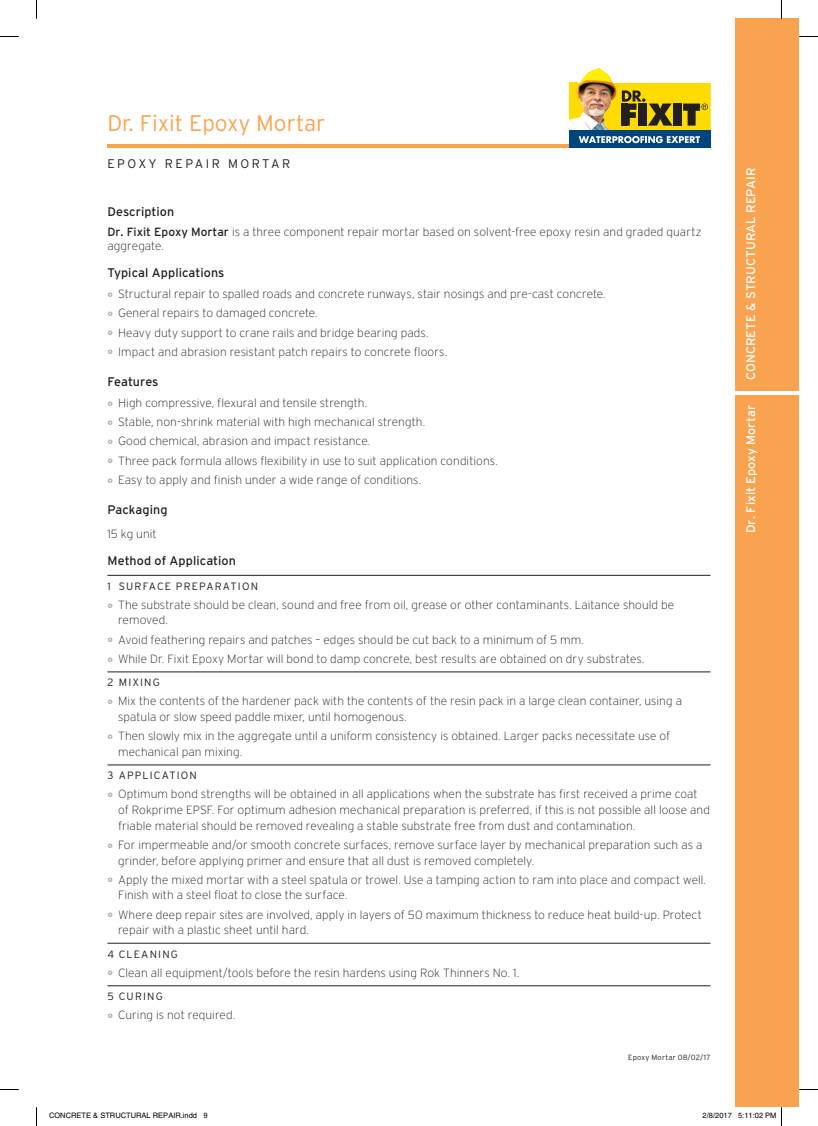
<style>
.page{position:relative;width:818px;height:1126px;background:#fff}
.page>*{position:absolute;margin:0;border:0;box-sizing:border-box;transform-origin:0 0}
.PRODUCT_NAME{font:300 22.5px "Interstate Plus";color:#f9a350}
.heading_paragragh{font:12.5px "Interstate Plus";letter-spacing:.005em;color:#231f20}
.vertcial_product__RE{font:12.5px "Interstate Plus";color:#fff}
.GENERIC_NAME{font:300 12.5px "Interstate Plus";letter-spacing:.2em;color:#231f20}
.t1{font:200 11.88px/15.6px "Interstate";letter-spacing:.005em;color:#231f20}
.RULE_ABOBE{font:300 10.62px "Interstate Plus";letter-spacing:.115em;color:#231f20}
.t2{font:7.5px "Helvetica";color:#000}
.FOOTER_CODE{font:300 7.5px "Interstate Plus";letter-spacing:.03em;color:#231f20}
.s1{font-family:"Interstate Plus";font-weight:400}
</style>
<div class="page">
<div style="left:734px;top:19px;width:64px;height:1088px;background:#f9a350"></div>
<hr style="left:107px;top:144px;width:603px;height:4px;background:#f9a350">
<div style="left:569px;top:130px;width:141px;height:18px;background:#01457f"></div>
<svg style="left:569px;top:68px;width:141px;height:62px"></svg>
<svg style="left:578px;top:136px;width:121px;height:7px"></svg>
<hr style="left:734px;top:391px;width:64px;height:3px;background:#fff">
<hr style="left:107px;top:575px;width:603px;height:1px;background:#231f20">
<hr style="left:107px;top:671px;width:603px;height:1px;background:#231f20">
<hr style="left:107px;top:764px;width:603px;height:1px;background:#231f20">
<hr style="left:107px;top:942px;width:603px;height:1px;background:#231f20">
<hr style="left:107px;top:985px;width:603px;height:1px;background:#231f20">
<svg style="left:0;top:36px;width:19px;height:1px"></svg>
<svg style="left:798px;top:36px;width:19px;height:1px"></svg>
<svg style="left:0;top:1089px;width:19px;height:1px"></svg>
<svg style="left:798px;top:1088px;width:19px;height:2px"></svg>
<svg style="left:36px;top:0;width:1px;height:19px"></svg>
<svg style="left:36px;top:1107px;width:1px;height:18px"></svg>
<p class="PRODUCT_NAME" style="left:107px;top:111px;width:219px">Dr. Fixit Epoxy Mortar</p>
<p class="GENERIC_NAME" style="left:107px;top:156px;width:184px">EPOXY REPAIR MORTAR</p>
<p class="heading_paragragh" style="left:107px;top:205px;width:68px">Description</p>
<p class="t1" style="left:107px;top:225px;width:595px;line-height:14.2px"><span class="s1">Dr. Fixit Epoxy Mortar</span> is a three component repair mortar based on solvent-free epoxy resin and graded quartz aggregate.</p>
<p class="heading_paragragh" style="left:107px;top:266px;width:118px">Typical Applications</p>
<p class="t1" style="left:118px;top:286px;width:489px">Structural repair to spalled roads and concrete runways, stair nosings and pre-cast concrete.</p>
<p class="t1" style="left:118px;top:305px;width:201px">General repairs to damaged concrete.</p>
<p class="t1" style="left:118px;top:324px;width:312px">Heavy duty support to crane rails and bridge bearing pads.</p>
<p class="t1" style="left:118px;top:344px;width:330px">Impact and abrasion resistant patch repairs to concrete floors.</p>
<p class="heading_paragragh" style="left:107px;top:375px;width:52px">Features</p>
<p class="t1" style="left:118px;top:395px;width:251px">High compressive, flexural and tensile strength.</p>
<p class="t1" style="left:118px;top:414px;width:308px">Stable, non-shrink material with high mechanical strength.</p>
<p class="t1" style="left:118px;top:433px;width:253px">Good chemical, abrasion and impact resistance.</p>
<p class="t1" style="left:118px;top:452px;width:381px">Three pack formula allows flexibility in use to suit application conditions.</p>
<p class="t1" style="left:118px;top:472px;width:304px">Easy to apply and finish under a wide range of conditions.</p>
<p class="heading_paragragh" style="left:107px;top:503px;width:61px">Packaging</p>
<p class="t1" style="left:107px;top:525px;width:51px">15 kg unit</p>
<p class="heading_paragragh" style="left:107px;top:553px;width:130px">Method of Application</p>
<p class="RULE_ABOBE" style="left:107px;top:580px;width:152px">1 SURFACE PREPARATION</p>
<p class="t1" style="left:118px;top:597px;width:557px">The substrate should be clean, sound and free from oil, grease or other contaminants. Laitance should be removed.</p>
<p class="t1" style="left:118px;top:631px;width:467px">Avoid feathering repairs and patches – edges should be cut back to a minimum of 5 mm.</p>
<p class="t1" style="left:118px;top:650px;width:527px">While Dr. Fixit Epoxy Mortar will bond to damp concrete, best results are obtained on dry substrates.</p>
<p class="RULE_ABOBE" style="left:107px;top:676px;width:54px">2 MIXING</p>
<p class="t1" style="left:118px;top:693px;width:565px">Mix the contents of the hardener pack with the contents of the resin pack in a large clean container, using a spatula or slow speed paddle mixer, until homogenous.</p>
<p class="t1" style="left:118px;top:728px;width:553px">Then slowly mix in the aggregate until a uniform consistency is obtained. Larger packs necessitate use of mechanical pan mixing.</p>
<p class="RULE_ABOBE" style="left:107px;top:769px;width:91px">3 APPLICATION</p>
<p class="t1" style="left:118px;top:786px;width:593px">Optimum bond strengths will be obtained in all applications when the substrate has first received a prime coat of Rokprime EPSF. For optimum adhesion mechanical preparation is preferred, if this is not possible all loose and friable material should be removed revealing a stable substrate free from dust and contamination.</p>
<p class="t1" style="left:118px;top:836px;width:585px">For impermeable and/or smooth concrete surfaces, remove surface layer by mechanical preparation such as a grinder, before applying primer and ensure that all dust is removed completely.</p>
<p class="t1" style="left:118px;top:871px;width:589px">Apply the mixed mortar with a steel spatula or trowel. Use a tamping action to ram into place and compact well.<br>Finish with a steel float to close the surface.</p>
<p class="t1" style="left:118px;top:906px;width:585px">Where deep repair sites are involved, apply in layers of 50 maximum thickness to reduce heat build-up. Protect repair with a plastic sheet until hard.</p>
<p class="RULE_ABOBE" style="left:107px;top:947px;width:72px">4 CLEANING</p>
<p class="t1" style="left:118px;top:964px;width:402px">Clean all equipment/tools before the resin hardens using Rok Thinners No. 1.</p>
<p class="RULE_ABOBE" style="left:107px;top:990px;width:57px">5 CURING</p>
<p class="t1" style="left:118px;top:1007px;width:119px">Curing is not required.</p>
<p class="FOOTER_CODE" style="left:627px;top:1052px;width:84px">Epoxy Mortar 08/02/17</p>
<p class="vertcial_product__RE" style="left:743px;top:380px;width:214px;rotate:-90deg">CONCRETE &amp; STRUCTURAL REPAIR</p>
<p class="vertcial_product__RE" style="left:743px;top:533px;width:129px;rotate:-90deg">Dr. Fixit Epoxy Mortar</p>
<p class="t2" style="left:49px;top:1111px;width:160px">CONCRETE &amp; STRUCTURAL REPAIR.indd 9</p>
<p class="t2" style="left:702px;top:1111px;width:75px">2/8/2017 5:11:02 PM</p>
</div>
